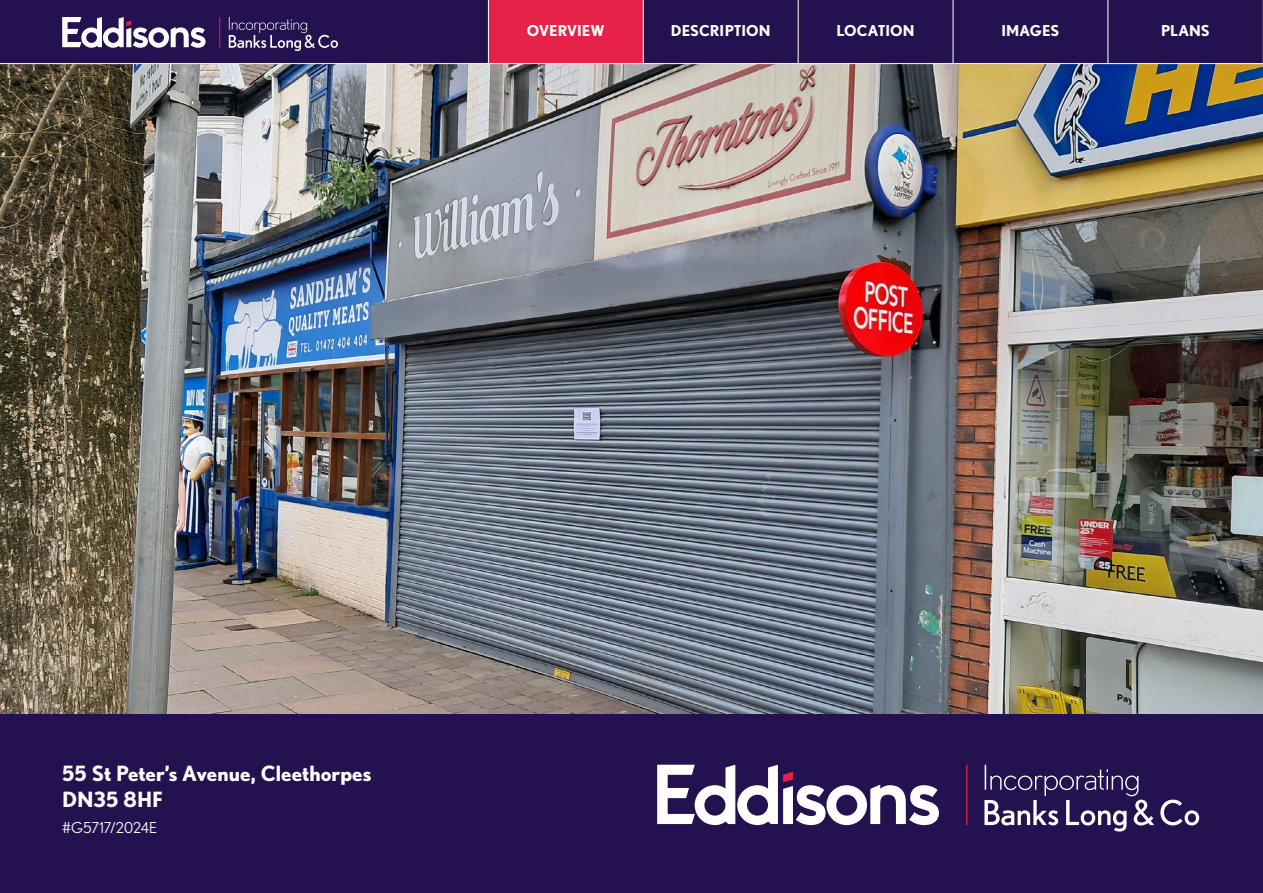
<style>
.page{position:relative;width:1263px;height:893px;background:#fff}
.page>*{position:absolute;margin:0;border:0;box-sizing:border-box;transform-origin:0 0}
.t1{font:700 21px/25.2px "Nobel";color:#fff}
.t2{font:700 15px "Nobel";letter-spacing:.005em;color:#fff}
.t3{font:15px "Nobel";letter-spacing:-.005em;color:#fff}
</style>
<div class="page">
<img style="left:0;top:64px;width:1263px;height:650px">
<div style="left:0;top:714px;width:1263px;height:179px;background:#23124f"></div>
<svg style="left:657px;top:765px;width:282px;height:60px"></svg>
<hr style="left:966px;top:765px;width:1px;height:60px;background:#e6224b">
<svg style="left:984px;top:765px;width:215px;height:66px"></svg>
<div style="left:0;top:0;width:1263px;height:63px;background:#23124f"></div>
<div style="left:488px;top:0;width:118px;height:64px;background:#e6224b"></div>
<svg style="left:607px;top:0;width:118px;height:64px;background:#621c51"></svg>
<div style="left:725px;top:0;width:119px;height:64px;background:#23124f"></div>
<div style="left:844px;top:0;width:118px;height:64px;background:#23124f"></div>
<div style="left:962px;top:0;width:118px;height:64px;background:#23124f"></div>
<div style="left:1080px;top:0;width:119px;height:64px;background:#23124f"></div>
<svg style="left:62px;top:17px;width:144px;height:31px"></svg>
<hr style="left:219px;top:17px;width:1px;height:31px;background:#e6224b">
<svg style="left:229px;top:17px;width:109px;height:34px;background:#46386b"></svg>
<p class="t2" style="left:527px;top:21px;width:79px">Overview</p>
<p class="t2" style="left:671px;top:21px;width:101px">DESCRI PTION</p>
<p class="t2" style="left:837px;top:21px;width:19px">Locat</p>
<p class="t2" style="left:885px;top:21px;width:18px">ion</p>
<p class="t2" style="left:1001px;top:21px;width:59px">I MAGES</p>
<p class="t2" style="left:1161px;top:21px;width:50px">PLANS</p>
<h1 class="t1" style="left:62px;top:761px;width:311px">55 St Peter’s Avenue, Cleethorpes<br>DN35 8HF</h1>
<p class="t3" style="left:62px;top:819px;width:97px">#G5717/2024E</p>
</div>
